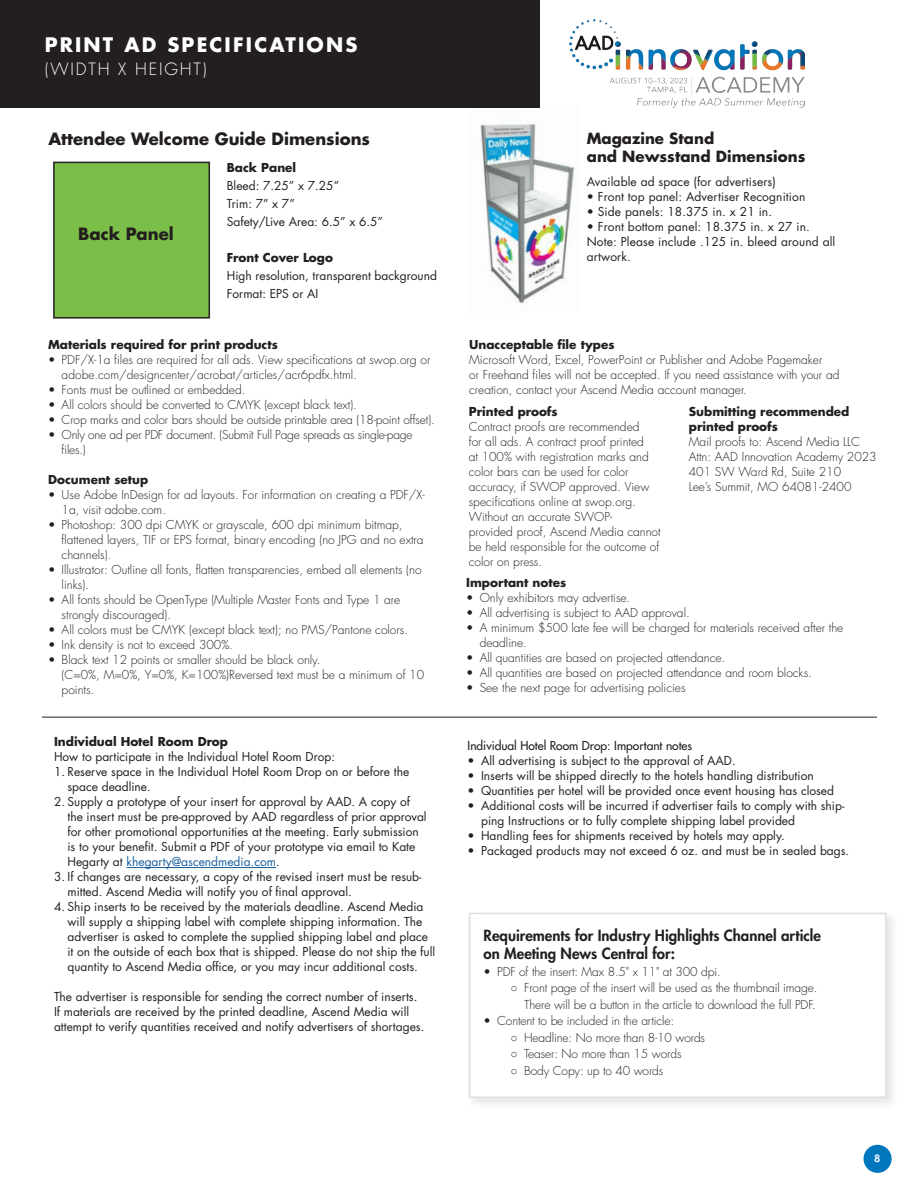
<style>
.page{position:relative;width:918px;height:1188px;background:#fff}
.page>*{position:absolute;margin:0;border:0;box-sizing:border-box;transform-origin:0 0}
.t1{font:700 19.5px "Futura Std";letter-spacing:.11em;color:#fff}
.body_no_indent{font:700 16.5px "Futura Std";color:#231f20}
.t2{font:300 16.5px "Futura Std";letter-spacing:.11em;color:#fff}
.t3{font:800 15px/18px "Futura Std";color:#231f20}
.t4{font:700 15px/18px "Futura Std";color:#231f20}
.SPECS_subhead{font:300 12px/15px "Futura Std";color:#231f20}
.body_no_indent-2{font:12px/15px "Futura Std";color:#231f20}
.SPECS_subhead-2{font:700 12px/15px "Futura Std";color:#231f20}
.SPECS_subhead-3{font:300 12px/15px "Futura Std";letter-spacing:-.02em;color:#231f20}
.t5{font:500 12px "Futura Std";color:#231f20}
.body_no_indent-3{font:700 12px "Futura Std";color:#231f20}
.SPECS_bullet{font:700 12px "Futura Std";color:#231f20}
.t6{font:700 10.5px "Lub Dub";color:#fff}
.s1{color:#175d9e}
.s2{font-family:"Arial";font-weight:400}
</style>
<div class="page">
<div style="left:864px;top:1145px;width:28px;height:28px;background:#0077bd;border-radius:50%"></div>
<img style="left:480px;top:124px;width:95px;height:180px">
<div style="left:0;top:0;width:540px;height:108px;background:#231f20"></div>
<img style="left:569px;top:20px;width:236px;height:88px">
<hr style="left:42px;top:717px;width:835px;height:1px;background:#231f20">
<div style="left:54px;top:162px;width:155px;height:156px;background:#77bc43"></div>
<div style="left:53px;top:162px;width:157px;height:157px;border:2px solid #231f20"></div>
<div style="left:465px;top:909px;width:435px;height:202px;background:#231f20;opacity:.75"></div>
<div style="left:470px;top:913px;width:416px;height:184px;background:#fff"></div>
<hr style="left:126px;top:867px;width:150px;height:1px;background:#175d9e">
<p class="t1" style="left:45px;top:32px;width:314px">PRINT AD SPECIFICATIONS</p>
<p class="t2" style="left:45px;top:59px;width:163px">(WIDTH X HEIGHT)</p>
<p class="body_no_indent" style="left:48px;top:128px;width:323px">Attendee Welcome Guide Dimensions</p>
<p class="body_no_indent" style="left:78px;top:223px;width:97px">Back Panel</p>
<p class="body_no_indent-3" style="left:227px;top:159px;width:71px">Back Panel</p>
<p class="body_no_indent-2" style="left:227px;top:178px;width:114px">Bleed: 7.25” x 7.25”</p>
<p class="body_no_indent-2" style="left:227px;top:196px;width:70px">Trim: 7” x 7”</p>
<p class="body_no_indent-2" style="left:227px;top:214px;width:158px">Safety/Live Area: 6.5” x 6.5”</p>
<p class="body_no_indent-3" style="left:227px;top:249px;width:108px">Front Cover Logo</p>
<p class="body_no_indent-2" style="left:227px;top:268px;width:212px">High resolution, transparent background</p>
<p class="body_no_indent-2" style="left:227px;top:286px;width:93px">Format: EPS or AI</p>
<p class="SPECS_subhead-2" style="left:48px;top:337px;width:231px">Materials required for print products</p>
<p class="SPECS_subhead" style="left:62px;top:353px;width:370px;text-indent:-14px">• PDF/X-1a files are required for all ads. View specifications at swop.org or adobe.com/designcenter/acrobat/articles/acr6pdfx.html.</p>
<p class="SPECS_subhead" style="left:48px;top:383px;width:199px">• Fonts must be outlined or embedded.</p>
<p class="SPECS_subhead" style="left:48px;top:398px;width:310px">• All colors should be converted to CMYK (except black text).</p>
<p class="SPECS_subhead" style="left:48px;top:413px;width:388px">• Crop marks and color bars should be outside printable area (18-point offset).</p>
<p class="SPECS_subhead-3" style="left:62px;top:428px;width:352px;text-indent:-14px">• Only one ad per PDF document. (Submit Full Page spreads as single-page files.)</p>
<p class="SPECS_subhead-2" style="left:48px;top:472px;width:102px">Document setup</p>
<p class="SPECS_subhead" style="left:62px;top:488px;width:365px;text-indent:-14px">• Use Adobe InDesign for ad layouts. For information on creating a PDF/X-<br>1a, visit adobe.com.</p>
<p class="SPECS_subhead" style="left:62px;top:518px;width:363px;text-indent:-14px">• Photoshop: 300 dpi CMYK or grayscale, 600 dpi minimum bitmap, flattened layers, TIF or EPS format, binary encoding (no JPG and no extra channels).</p>
<p class="SPECS_subhead" style="left:62px;top:563px;width:361px;text-indent:-14px">• Illustrator: Outline all fonts, flatten transparencies, embed all elements (no links).</p>
<p class="SPECS_subhead" style="left:62px;top:593px;width:340px;text-indent:-14px">• All fonts should be OpenType (Multiple Master Fonts and Type 1 are strongly discouraged).</p>
<p class="SPECS_subhead" style="left:48px;top:623px;width:361px">• All colors must be CMYK (except black text); no PMS/Pantone colors.</p>
<p class="SPECS_subhead" style="left:48px;top:638px;width:186px">• Ink density is not to exceed 300%.</p>
<p class="SPECS_subhead" style="left:62px;top:653px;width:364px;text-indent:-14px">• Black text 12 points or smaller should be black only.<br>(C=0%, M=0%, Y=0%, K=100%)Reversed text must be a minimum of 10 points.</p>
<p class="SPECS_subhead-2" style="left:54px;top:734px;width:176px">Individual Hotel Room Drop</p>
<p class="body_no_indent-2" style="left:54px;top:750px;width:283px">How to participate in the Individual Hotel Room Drop:</p>
<p class="body_no_indent-2" style="left:68px;top:765px;width:343px;text-indent:-14px">1. Reserve space in the Individual Hotel Room Drop on or before the space deadline.</p>
<p class="body_no_indent-2" style="left:68px;top:795px;width:361px;text-indent:-14px">2. Supply a prototype of your insert for approval by AAD. A copy of the insert must be pre-approved by AAD regardless of prior approval for other promotional opportunities at the meeting. Early submission is to your benefit. Submit a PDF of your prototype via email to Kate Hegarty at <span class="s1">khegarty@ascendmedia.com</span>.</p>
<p class="body_no_indent-2" style="left:68px;top:870px;width:356px;text-indent:-14px">3. If changes are necessary, a copy of the revised insert must be resub&shy;mitted. Ascend Media will notify you of final approval.</p>
<p class="body_no_indent-2" style="left:68px;top:900px;width:369px;text-indent:-14px">4. Ship inserts to be received by the materials deadline. Ascend Media will supply a shipping label with complete shipping information. The advertiser is asked to complete the supplied shipping label and place it on the outside of each box that is shipped. Please do not ship the full quantity to Ascend Media office, or you may incur additional costs.</p>
<p class="body_no_indent-2" style="left:54px;top:990px;width:372px">The advertiser is responsible for sending the correct number of inserts.<br>If materials are received by the printed deadline, Ascend Media will attempt to verify quantities received and notify advertisers of shortages.</p>
<p class="t4" style="left:587px;top:129px;width:220px">Magazine Stand<br>and Newsstand Dimensions</p>
<p class="body_no_indent-2" style="left:587px;top:174px;width:191px">Available ad space (for advertisers)</p>
<p class="body_no_indent-2" style="left:587px;top:189px;width:220px">• Front top panel: Advertiser Recognition</p>
<p class="body_no_indent-2" style="left:587px;top:204px;width:187px">• Side panels: 18.375 in. x 21 in.</p>
<p class="body_no_indent-2" style="left:587px;top:219px;width:225px">• Front bottom panel: 18.375 in. x 27 in.</p>
<p class="body_no_indent-2" style="left:587px;top:234px;width:250px">Note: Please include .125 in. bleed around all artwork.</p>
<p class="SPECS_bullet" style="left:469px;top:337px;width:147px">Unacceptable file types</p>
<p class="SPECS_subhead" style="left:469px;top:353px;width:372px">Microsoft Word, Excel, PowerPoint or Publisher and Adobe Pagemaker<br>or Freehand files will not be accepted. If you need assistance with your ad creation, contact your Ascend Media account manager.</p>
<p class="SPECS_subhead-2" style="left:469px;top:404px;width:90px">Printed proofs</p>
<p class="SPECS_subhead" style="left:469px;top:420px;width:193px">Contract proofs are recommended<br>for all ads. A contract proof printed<br>at 100% with registration marks and color bars can be used for color accuracy, if SWOP approved. View specifications online at swop.org.<br>Without an accurate SWOP-<br>provided proof, Ascend Media cannot be held responsible for the outcome of color on press.</p>
<p class="SPECS_subhead-2" style="left:689px;top:404px;width:162px">Submitting recommended printed proofs</p>
<p class="SPECS_subhead" style="left:689px;top:435px;width:173px">Mail proofs to: Ascend Media LLC</p>
<p class="SPECS_subhead" style="left:689px;top:450px;width:189px">Attn: AAD Innovation Academy 2023</p>
<p class="SPECS_subhead" style="left:689px;top:465px;width:154px">401 SW Ward Rd, Suite 210</p>
<p class="SPECS_subhead" style="left:689px;top:480px;width:164px">Lee’s Summit, MO 64081-2400</p>
<p class="SPECS_subhead-2" style="left:466px;top:575px;width:102px">Important notes</p>
<p class="SPECS_subhead" style="left:466px;top:590px;width:166px">• Only exhibitors may advertise.</p>
<p class="SPECS_subhead" style="left:466px;top:605px;width:225px">• All advertising is subject to AAD approval.</p>
<p class="SPECS_subhead" style="left:480px;top:620px;width:365px;text-indent:-14px">• A minimum $500 late fee will be charged for materials received after the deadline.</p>
<p class="SPECS_subhead" style="left:466px;top:650px;width:261px">• All quantities are based on projected attendance.</p>
<p class="SPECS_subhead" style="left:466px;top:665px;width:347px">• All quantities are based on projected attendance and room blocks.</p>
<p class="SPECS_subhead" style="left:466px;top:680px;width:221px">• See the next page for advertising policies</p>
<p class="t5" style="left:468px;top:738px;width:226px">Individual Hotel Room Drop: Important notes</p>
<p class="body_no_indent-2" style="left:468px;top:753px;width:270px">• All advertising is subject to the approval of AAD.</p>
<p class="body_no_indent-2" style="left:468px;top:768px;width:348px">• Inserts will be shipped directly to the hotels handling distribution</p>
<p class="body_no_indent-2" style="left:468px;top:783px;width:368px">• Quantities per hotel will be provided once event housing has closed</p>
<p class="body_no_indent-2" style="left:481px;top:798px;width:365px;text-indent:-14px">• Additional costs will be incurred if advertiser fails to comply with ship&shy;ping Instructions or to fully complete shipping label provided</p>
<p class="body_no_indent-2" style="left:468px;top:828px;width:319px">• Handling fees for shipments received by hotels may apply.</p>
<p class="body_no_indent-2" style="left:468px;top:843px;width:383px">• Packaged products may not exceed 6 oz. and must be in sealed bags.</p>
<p class="t3" style="left:484px;top:927px;width:339px">Requirements for Industry Highlights Channel article on Meeting News Central for:</p>
<p class="SPECS_subhead" style="left:484px;top:964px;width:239px">• PDF of the insert: Max 8.5" x 11" at 300 dpi.</p>
<p class="SPECS_subhead" style="left:511px;top:980px;width:308px;line-height:16.5px;text-align:right"><span class="s2">○</span> Front page of the insert will be used as the thumbnail image.<br>There will be a button in the article to download the full PDF.</p>
<p class="SPECS_subhead" style="left:484px;top:1014px;width:192px">• Content to be included in the article:</p>
<p class="SPECS_subhead" style="left:511px;top:1030px;width:196px"><span class="s2">○</span> Headline: No more than 8-10 words</p>
<p class="SPECS_subhead" style="left:511px;top:1047px;width:172px"><span class="s2">○</span> Teaser: No more than 15 words</p>
<p class="SPECS_subhead" style="left:511px;top:1063px;width:154px"><span class="s2">○</span> Body Copy: up to 40 words</p>
<p class="t6" style="left:874px;top:1152px;width:8px">8</p>
</div>
